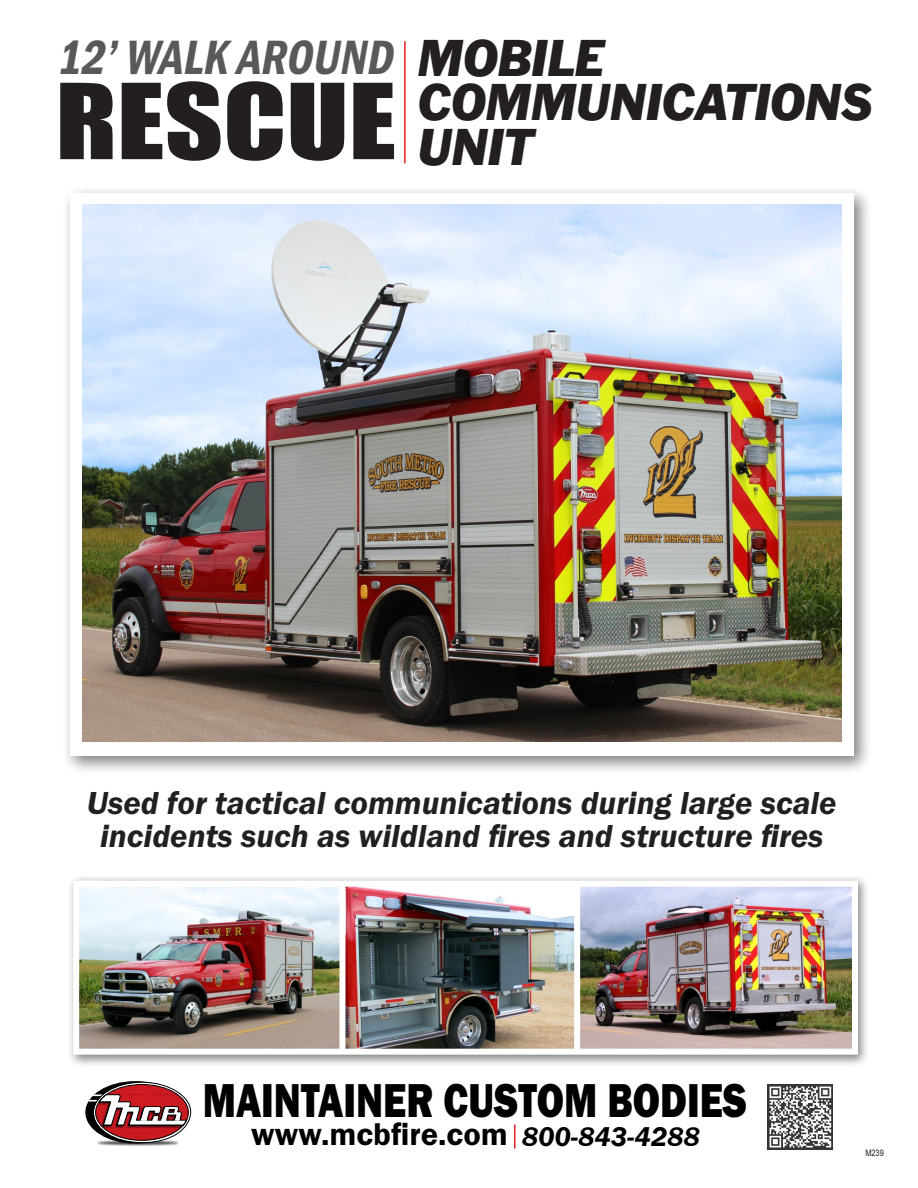
<style>
.page{position:relative;width:918px;height:1188px;background:#fff}
.page>*{position:absolute;margin:0;border:0;box-sizing:border-box;transform-origin:0 0}
.t1{font:96.6px "Impact";color:#231f20;scale:1.18 1}
.t2{font:italic 600 condensed 49.95px "Franklin Gothic";color:#58595b;scale:.94 1}
.t3{font:800 49.35px "Franklin Gothic";color:#000;scale:.8 1}
.t4{font:italic 47.4px/44.4px "Franklin Gothic BT";color:#231f20}
.t5{font:italic 600 33px/33px "Franklin Gothic";color:#231f20;text-align:center}
.t6{font:600 32.7px "Franklin Gothic";color:#000}
.t7{font:9px "Arial Narrow";color:#231f20}
.s1{font-family:"Franklin Gothic BT";font-weight:400;font-stretch:normal;font-size:47.4px;color:#231f20}
.s2{font-style:italic;font-size:27.9px}
</style>
<div class="page">
<img style="left:97px;top:1143px;width:82px;height:3px">
<svg style="left:88px;top:1082px;width:103px;height:61px"></svg>
<div style="left:95px;top:1084px;width:94px;height:57px;border:1px solid #000;border-radius:50%"></div>
<hr style="left:514px;top:1125px;width:2px;height:23px;background:#ed1c24">
<hr style="left:404px;top:42px;width:2px;height:121px;background:#ed1c24">
<img style="left:83px;top:204px;width:759px;height:538px">
<img style="left:70px;top:877px;width:797px;height:188px">
<img style="left:580px;top:888px;width:271px;height:160px">
<img style="left:80px;top:888px;width:494px;height:160px">
<div style="left:73px;top:881px;width:785px;height:174px;border:6px solid #fff"></div>
<div style="left:339px;top:884px;width:6px;height:167px;background:#fff"></div>
<div style="left:574px;top:884px;width:6px;height:167px;background:#fff"></div>
<img style="left:768px;top:1084px;width:64px;height:66px">
<h2 class="t2" style="left:56px;top:39px;width:585px">12’WALK AROUND <span class="s1">MOBILE</span></h2>
<h3 class="t4" style="left:419px;top:86px;width:456px">COMMUNICATIONS<br>UNIT</h3>
<h1 class="t1" style="left:56px;top:83px;width:290px">RESCUE</h1>
<p class="t5" style="left:87px;top:789px;width:751px">Used for tactical communications during large scale incidents such as wildland fires and structure fires</p>
<h3 class="t3" style="left:203px;top:1083px;width:682px">MAINTAINER CUSTOM BODIES</h3>
<p class="t6" style="left:251px;top:1122px;width:450px">www.mcbfire.com <span class="s2">800-843-4288</span></p>
<p class="t7" style="left:865px;top:1149px;width:20px">M239</p>
</div>
